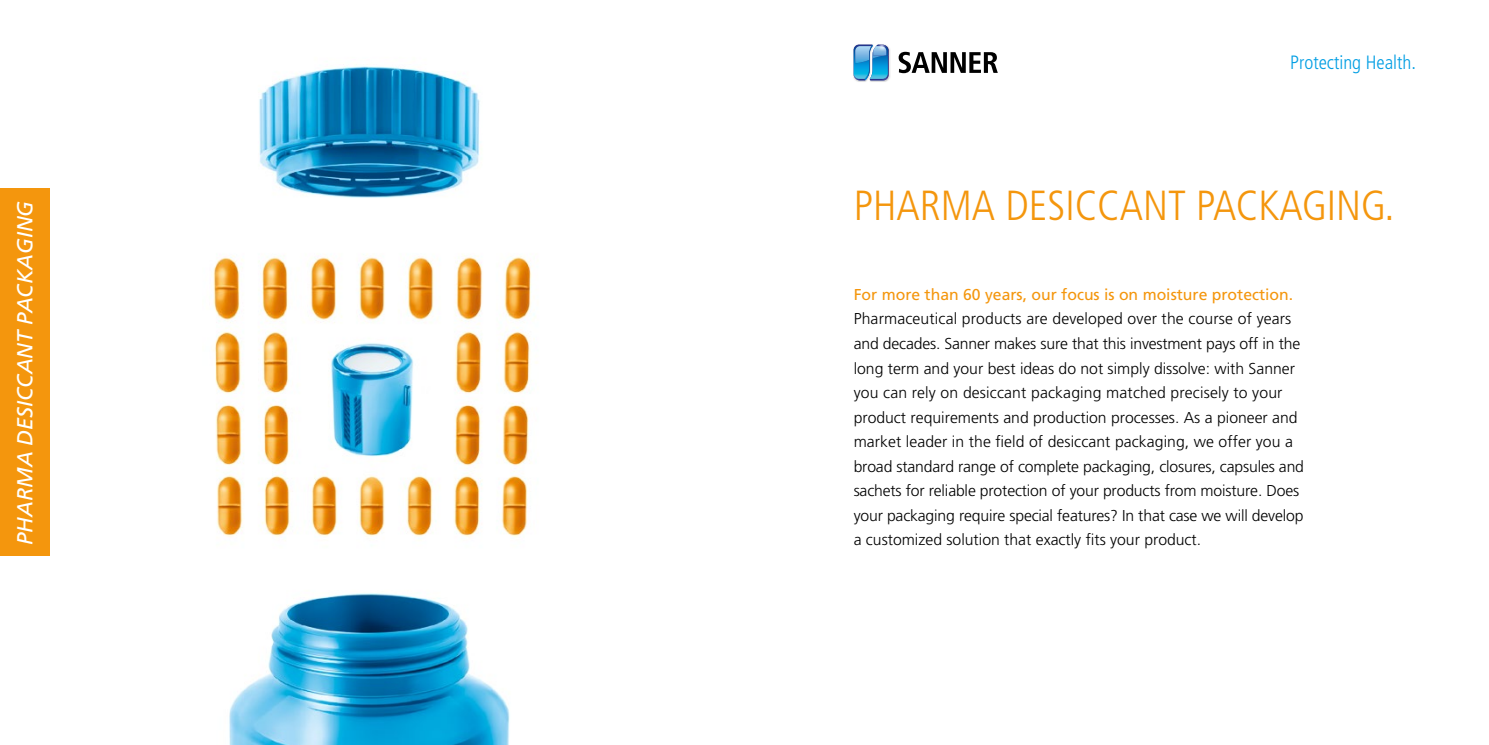
<style>
.page{position:relative;width:1489px;height:745px;background:#fff}
.page>*{position:absolute;margin:0;border:0;box-sizing:border-box;transform-origin:0 0}
.t1{font:300 condensed 42px "Frutiger LT Std";color:#f4960d}
.t2{font:italic 21.7px "Frutiger LT Std";letter-spacing:-.005em;color:#fff}
.t3{font:300 condensed 19.25px "Frutiger LT Std";color:#009ee3}
.t4{font:300 15.75px/24.5px "Frutiger LT Std";color:#000}
.t5{font:15.75px "Frutiger LT Std";color:#f4960d}
</style>
<div class="page">
<img style="left:213px;top:66px;width:324px;height:678px">
<div style="left:0;top:189px;width:50px;height:367px;background:#f4960d"></div>
<img style="left:855px;top:44px;width:35px;height:38px">
<svg style="left:853px;top:45px;width:35px;height:35px"></svg>
<svg style="left:898px;top:52px;width:99px;height:21px"></svg>
<h2 class="t2" style="left:12px;top:544px;width:345px;rotate:-90deg">PHARMA DESICCANT PACKAGING</h2>
<p class="t3" style="left:1290px;top:52px;width:127px">Protecting Health.</p>
<h1 class="t1" style="left:853px;top:182px;width:542px">PHARMA DESICCANT PACKAGING.</h1>
<p class="t5" style="left:853px;top:285px;width:441px">For more than 60 years, our focus is on moisture protection.</p>
<p class="t4" style="left:853px;top:307px;width:452px">Pharmaceutical products are developed over the course of years and decades. Sanner makes sure that this investment pays off in the long term and your best ideas do not simply dissolve: with Sanner you can rely on desiccant packaging matched precisely to your product requirements and production processes. As a pioneer and market leader in the field of desiccant packaging, we offer you a broad standard range of complete packaging, closures, capsules and sachets for reliable protection of your products from moisture. Does your packaging require special features? In that case we will develop a customized solution that exactly fits your product.</p>
</div>
